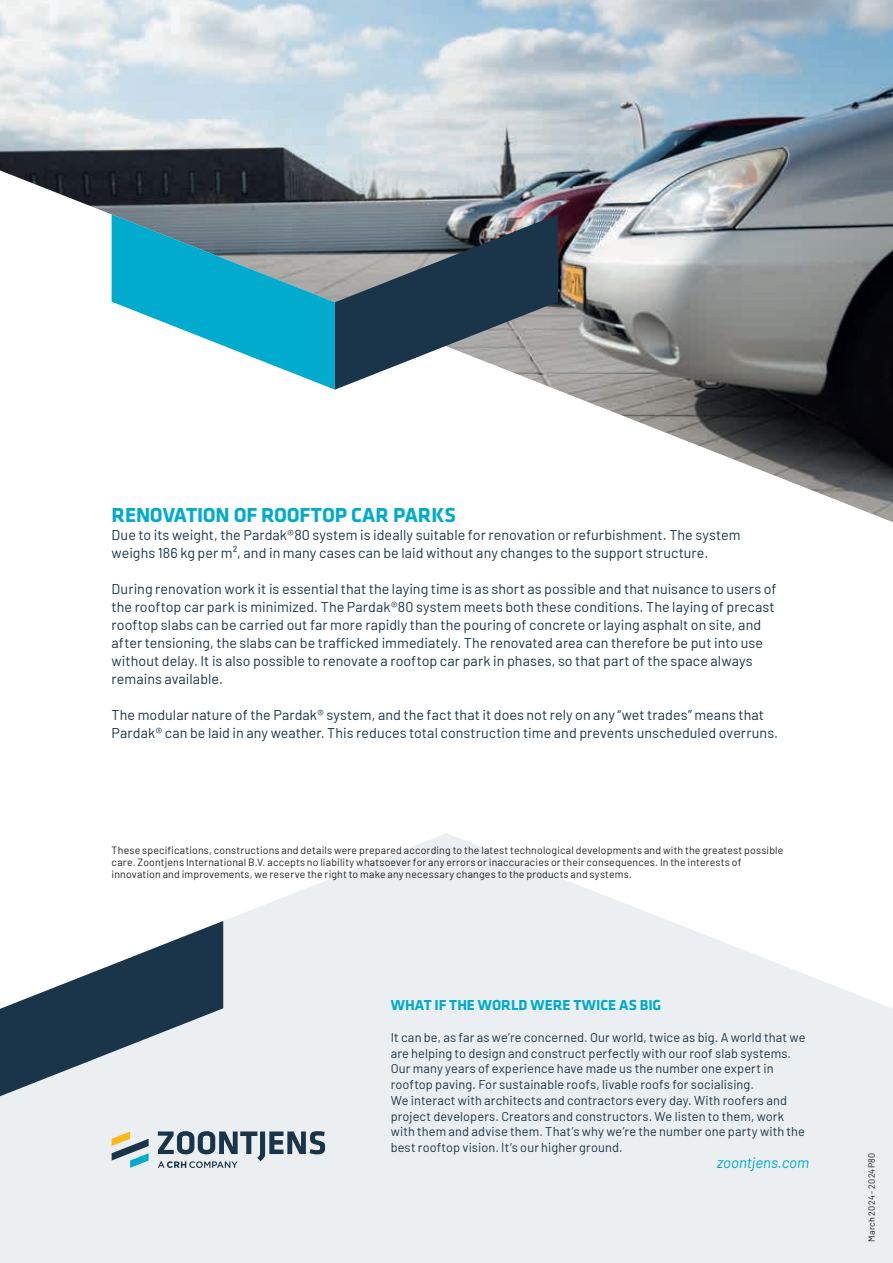
<style>
.page{position:relative;width:893px;height:1263px;background:#fff}
.page>*{position:absolute;margin:0;border:0;box-sizing:border-box;transform-origin:0 0}
.t1{font:700 21px "Klavika";letter-spacing:-.01em;color:#00abcd}
.t2{font:700 15px "Klavika";letter-spacing:.005em;color:#00abcd}
.t3{font:italic 15px "Barlow";color:#00abcd}
.t4{font:14.25px/18px "Barlow";letter-spacing:.005em;color:#1a354a}
.t5{font:12.75px/15.8px "Barlow";letter-spacing:.01em;color:#1a354a}
.t6{font:10.5px/12px "Barlow";letter-spacing:.015em;color:#231f20}
.t7{font:9px "Barlow";letter-spacing:.025em;color:#231f20}
</style>
<div class="page">
<svg style="left:0;top:833px;width:893px;height:430px;fill:#ebeff1"></svg>
<svg style="left:158px;top:1131px;width:167px;height:37px;background:#9ca9b2"></svg>
<svg style="left:112px;top:1131px;width:37px;height:37px"></svg>
<svg style="left:0;top:921px;width:223px;height:175px"></svg>
<img style="left:0;top:0;width:893px;height:522px">
<svg style="left:112px;top:214px;width:446px;height:176px"></svg>
<h1 class="t1" style="left:112px;top:502px;width:346px">RENOVATION OF ROOFTOP CAR PARKS</h1>
<p class="t4" style="left:112px;top:527px;width:630px">Due to its weight, the Pardak®80 system is ideally suitable for renovation or refurbishment. The system weighs 186 kg per m², and in many cases can be laid without any changes to the support structure.</p>
<p class="t4" style="left:112px;top:581px;width:666px">During renovation work it is essential that the laying time is as short as possible and that nuisance to users of the rooftop car park is minimized. The Pardak®80 system meets both these conditions. The laying of precast rooftop slabs can be carried out far more rapidly than the pouring of concrete or laying asphalt on site, and after tensioning, the slabs can be trafficked immediately. The renovated area can therefore be put into use without delay. It is also possible to renovate a rooftop car park in phases, so that part of the space always remains available.</p>
<p class="t4" style="left:112px;top:707px;width:668px">The modular nature of the Pardak® system, and the fact that it does not rely on any “wet trades” means that<br>Pardak® can be laid in any weather. This reduces total construction time and prevents unscheduled overruns.</p>
<p class="t6" style="left:112px;top:844px;width:673px">These specifications, constructions and details were prepared according to the latest technological developments and with the greatest possible care. Zoontjens International B.V. accepts no liability whatsoever for any errors or inaccuracies or their consequences. In the interests of innovation and improvements, we reserve the right to make any necessary changes to the products and systems.</p>
<p class="t2" style="left:391px;top:996px;width:272px">WHAT IF THE WORLD WERE TWICE AS BIG</p>
<p class="t5" style="left:391px;top:1031px;width:416px">It can be, as far as we’re concerned. Our world, twice as big. A world that we are helping to design and construct perfectly with our roof slab systems.<br>Our many years of experience have made us the number one expert in rooftop paving. For sustainable roofs, livable roofs for socialising.<br>We interact with architects and contractors every day. With roofers and project developers. Creators and constructors. We listen to them, work with them and advise them. That’s why we’re the number one party with the best rooftop vision. It’s our higher ground.</p>
<p class="t3" style="left:717px;top:1157px;width:94px">zoontjens.com</p>
<p class="t7" style="left:868px;top:1242px;width:91px;rotate:-90deg">March 2024 - 2024P80</p>
</div>
